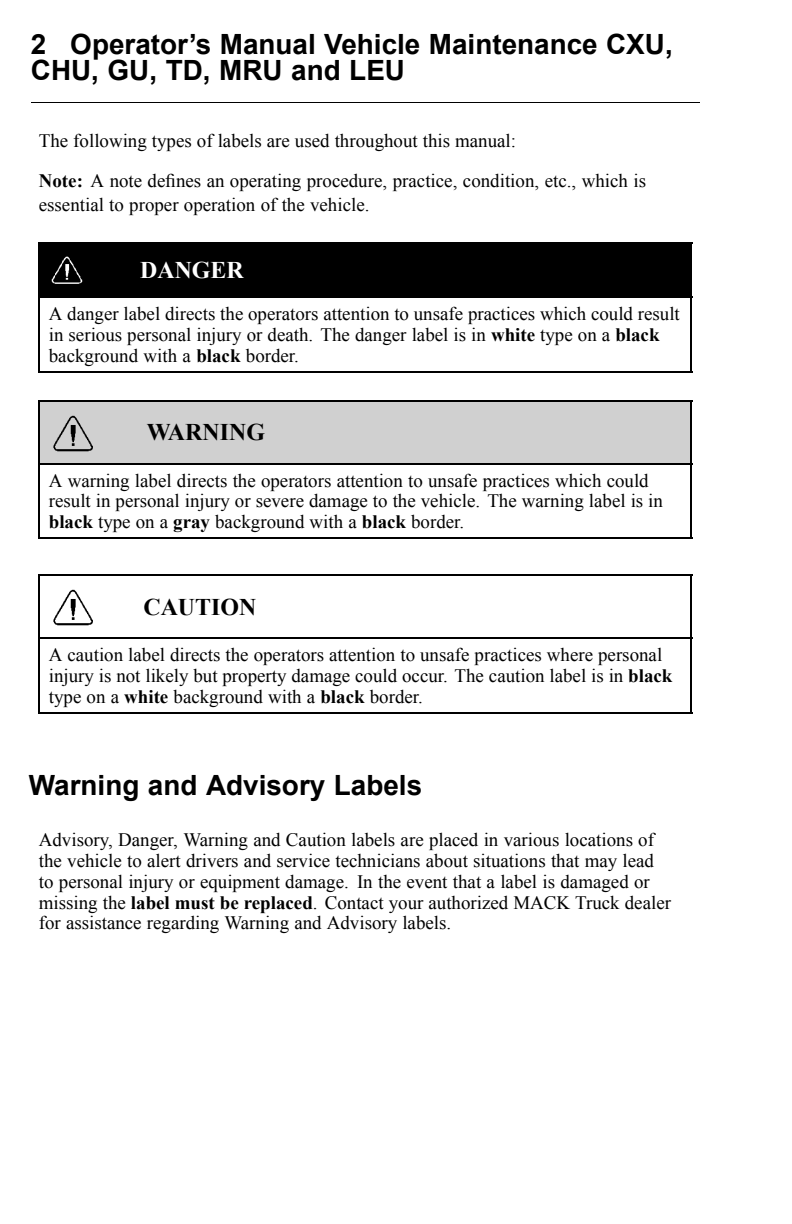
<style>
.page{position:relative;width:792px;height:1224px;background:#fff}
.page>*{position:absolute;margin:0;border:0;box-sizing:border-box;transform-origin:0 0}
.t1{font:700 27.8px/26px "Arial";color:#000}
.t2{font:700 24px "Times New Roman";color:#000}
.t3{font:700 24px "Times New Roman";color:#fff}
.t4{font:19px/20.8px "Times New Roman";color:#000}
.s1{font-weight:700}
</style>
<div class="page">
<hr style="left:31px;top:102px;width:669px;height:1px;background:#000">
<div style="left:39px;top:243px;width:91px;height:54px;background:#000"></div>
<div style="left:130px;top:243px;width:561px;height:54px;background:#000"></div>
<img style="left:51px;top:256px;width:32px;height:28px">
<hr style="left:38px;top:242px;width:654px;height:2px;background:#000">
<hr style="left:38px;top:242px;width:2px;height:56px;background:#000">
<hr style="left:690px;top:242px;width:2px;height:56px;background:#000">
<hr style="left:38px;top:296px;width:654px;height:2px;background:#000">
<hr style="left:38px;top:296px;width:2px;height:77px;background:#000">
<hr style="left:690px;top:296px;width:2px;height:77px;background:#000">
<hr style="left:38px;top:371px;width:654px;height:2px;background:#000">
<div style="left:39px;top:401px;width:98px;height:63px;background:#d0d0d0"></div>
<div style="left:137px;top:401px;width:554px;height:63px;background:#d0d0d0"></div>
<img style="left:53px;top:415px;width:40px;height:37px">
<hr style="left:38px;top:400px;width:654px;height:2px;background:#000">
<hr style="left:38px;top:400px;width:2px;height:65px;background:#000">
<hr style="left:690px;top:400px;width:2px;height:65px;background:#000">
<hr style="left:38px;top:463px;width:654px;height:2px;background:#000">
<hr style="left:38px;top:463px;width:2px;height:76px;background:#000">
<hr style="left:690px;top:463px;width:2px;height:76px;background:#000">
<hr style="left:38px;top:537px;width:654px;height:2px;background:#000">
<img style="left:53px;top:589px;width:40px;height:37px">
<hr style="left:38px;top:574px;width:654px;height:2px;background:#000">
<hr style="left:38px;top:574px;width:2px;height:65px;background:#000">
<hr style="left:690px;top:574px;width:2px;height:65px;background:#000">
<hr style="left:38px;top:637px;width:654px;height:2px;background:#000">
<hr style="left:38px;top:637px;width:2px;height:77px;background:#000">
<hr style="left:690px;top:637px;width:2px;height:77px;background:#000">
<hr style="left:38px;top:712px;width:654px;height:2px;background:#000">
<h1 class="t1" style="left:31px;top:34px;width:643px">2 Operator’s Manual Vehicle Maintenance CXU,<br>CHU, GU, TD, MRU and LEU</h1>
<p class="t4" style="left:39px;top:123px;width:609px;line-height:39.8px">The following types of labels are used throughout this manual:<br><span class="s1">Note:</span> A note defines an operating procedure, practice, condition, etc., which is</p>
<p class="t4" style="left:39px;top:196px;width:332px">essential to proper operation of the vehicle.</p>
<p class="t3" style="left:140px;top:262px;width:105px">DANGER</p>
<p class="t4" style="left:49px;top:305px;width:633px">A danger label directs the operators attention to unsafe practices which could result in serious personal injury or death. The danger label is in <span class="s1">white</span> type on a <span class="s1">black </span>background with a <span class="s1">black</span> border.</p>
<p class="t2" style="left:147px;top:424px;width:120px">WARNING</p>
<p class="t4" style="left:49px;top:472px;width:616px">A warning label directs the operators attention to unsafe practices which could result in personal injury or severe damage to the vehicle. The warning label is in <span class="s1">black</span> type on a <span class="s1">gray</span> background with a <span class="s1">black</span> border.</p>
<p class="t2" style="left:143px;top:598px;width:114px">CAUTION</p>
<p class="t4" style="left:49px;top:646px;width:625px">A caution label directs the operators attention to unsafe practices where personal injury is not likely but property damage could occur. The caution label is in <span class="s1">black </span>type on a <span class="s1">white</span> background with a <span class="s1">black</span> border.</p>
<h1 class="t1" style="left:29px;top:775px;width:395px">Warning and Advisory Labels</h1>
<p class="t4" style="left:39px;top:831px;width:634px">Advisory, Danger, Warning and Caution labels are placed in various locations of the vehicle to alert drivers and service technicians about situations that may lead to personal injury or equipment damage. In the event that a label is damaged or missing the <span class="s1">label must be replaced</span>. Contact your authorized MACK Truck dealer for assistance regarding Warning and Advisory labels.</p>
</div>
